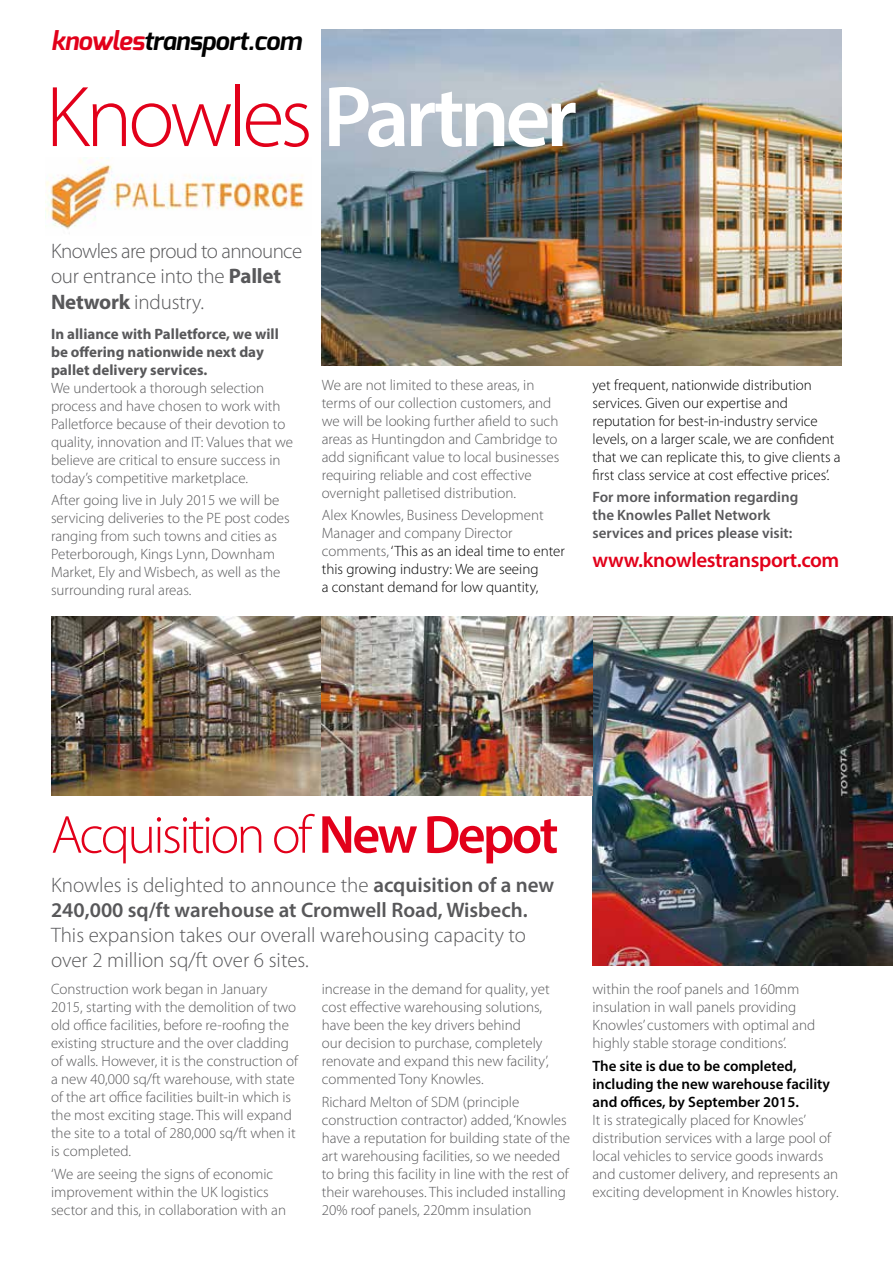
<style>
.page{position:relative;width:893px;height:1263px;background:#fff}
.page>*{position:absolute;margin:0;border:0;box-sizing:border-box;transform-origin:0 0}
.t1{font:300 87px "Myriad Pro";letter-spacing:-.05em;color:#e2001a}
.t2{font:300 54px "Myriad Pro";letter-spacing:-.05em;color:#e2001a}
.t3{font:italic 700 25.5px "Exo";letter-spacing:-.02em;color:#000}
.t4{font:300 21px/25.2px "Myriad Pro";color:#58585a}
.t5{font:600 21px/25.2px "Myriad Pro";color:#58585a}
.t6{font:600 21px "Myriad Pro";letter-spacing:-.02em;color:#e2001a}
.t7{font:300 15px/18px "Myriad Pro";color:#58585a}
.t8{font:300 15px/18px "Myriad Pro";color:#000}
.t9{font:600 15px/18px "Myriad Pro";color:#000}
.t10{font:700 15px/18px "Myriad Pro";color:#58585a}
.t11{font:600 15px/18px "Myriad Pro";color:#58585a}
.s1{color:#e2001a}
.s2{font-weight:600;color:#fff}
.s3{font-weight:700}
.s4{color:#58585a}
.s5{font-weight:600}
.s6{font-weight:300}
</style>
<div class="page">
<img style="left:592px;top:617px;width:301px;height:348px">
<img style="left:51px;top:617px;width:271px;height:178px">
<img style="left:322px;top:617px;width:270px;height:178px">
<img style="left:322px;top:30px;width:520px;height:336px">
<img style="left:46px;top:157px;width:258px;height:72px">
<h3 class="t3" style="left:51px;top:25px;width:252px"><span class="s1">knowles</span>transport.com</h3>
<h1 class="t1" style="left:46px;top:65px;width:533px">Knowles <span class="s2">Partner</span></h1>
<h3 class="t4" style="left:51px;top:238px;width:253px">Knowles are proud to announce our entrance into the <span class="s3">Pallet<br>Network</span> industry.</h3>
<p class="t10" style="left:51px;top:324px;width:229px">In alliance with Palletforce, we will be offering nationwide next day pallet delivery services.</p>
<p class="t7" style="left:51px;top:379px;width:244px">We undertook a thorough selection process and have chosen to work with Palletforce because of their devotion to quality, innovation and IT: Values that we believe are critical to ensure success in today’s competitive marketplace.</p>
<p class="t7" style="left:51px;top:491px;width:240px">After going live in July 2015 we will be servicing deliveries to the PE post codes ranging from such towns and cities as Peterborough, Kings Lynn, Downham Market, Ely and Wisbech, as well as the surrounding rural areas.</p>
<p class="t7" style="left:322px;top:376px;width:239px">We are not limited to these areas, in terms of our collection customers, and we will be looking further afield to such areas as Huntingdon and Cambridge to add significant value to local businesses requiring reliable and cost effective overnight palletised distribution.</p>
<p class="t8" style="left:322px;top:506px;width:245px"><span class="s4">Alex Knowles, Business Development Manager and company Director comments,</span> ‘This as an ideal time to enter this growing industry: We are seeing<br>a constant demand for low quantity,</p>
<p class="t8" style="left:592px;top:376px;width:250px">yet frequent, nationwide distribution services. Given our expertise and reputation for best-in-industry service levels, on a larger scale, we are confident that we can replicate this, to give clients a first class service at cost effective prices’.</p>
<p class="t11" style="left:592px;top:487px;width:207px">For more information regarding the Knowles Pallet Network services and prices please visit:</p>
<h3 class="t6" style="left:592px;top:547px;width:248px">www.knowlestransport.com</h3>
<h2 class="t2" style="left:51px;top:802px;width:509px">Acquisition of <span class="s5">New Depot</span></h2>
<h3 class="t5" style="left:51px;top:871px;width:505px"><span class="s6">Knowles is delighted to announce the</span> acquisition of a new<br>240,000 sq/ft warehouse at Cromwell Road, Wisbech.</h3>
<h3 class="t4" style="left:51px;top:922px;width:477px">This expansion takes our overall warehousing capacity to over 2 million sq/ft over 6 sites.</h3>
<p class="t7" style="left:51px;top:980px;width:249px">Construction work began in January 2015, starting with the demolition of two old office facilities, before re-roofing the existing structure and the over cladding of walls. However, it is the construction of a new 40,000 sq/ft warehouse, with state of the art office facilities built-in which is the most exciting stage. This will expand the site to a total of 280,000 sq/ft when it is completed.</p>
<p class="t7" style="left:51px;top:1164px;width:237px">‘We are seeing the signs of economic improvement within the UK logistics sector and this, in collaboration with an</p>
<p class="t7" style="left:322px;top:980px;width:229px">increase in the demand for quality, yet cost effective warehousing solutions, have been the key drivers behind<br>our decision to purchase, completely renovate and expand this new facility’, commented Tony Knowles.</p>
<p class="t7" style="left:322px;top:1092px;width:250px">Richard Melton of SDM (principle construction contractor) added, ‘Knowles have a reputation for building state of the art warehousing facilities, so we needed to bring this facility in line with the rest of their warehouses. This included installing 20% roof panels, 220mm insulation</p>
<p class="t7" style="left:592px;top:980px;width:224px">within the roof panels and 160mm insulation in wall panels providing Knowles’ customers with optimal and highly stable storage conditions’.</p>
<p class="t9" style="left:592px;top:1056px;width:239px">The site is due to be completed, including the new warehouse facility and offices, by September 2015.</p>
<p class="t7" style="left:592px;top:1110px;width:248px">It is strategically placed for Knowles’ distribution services with a large pool of local vehicles to service goods inwards and customer delivery, and represents an exciting development in Knowles history.</p>
</div>
